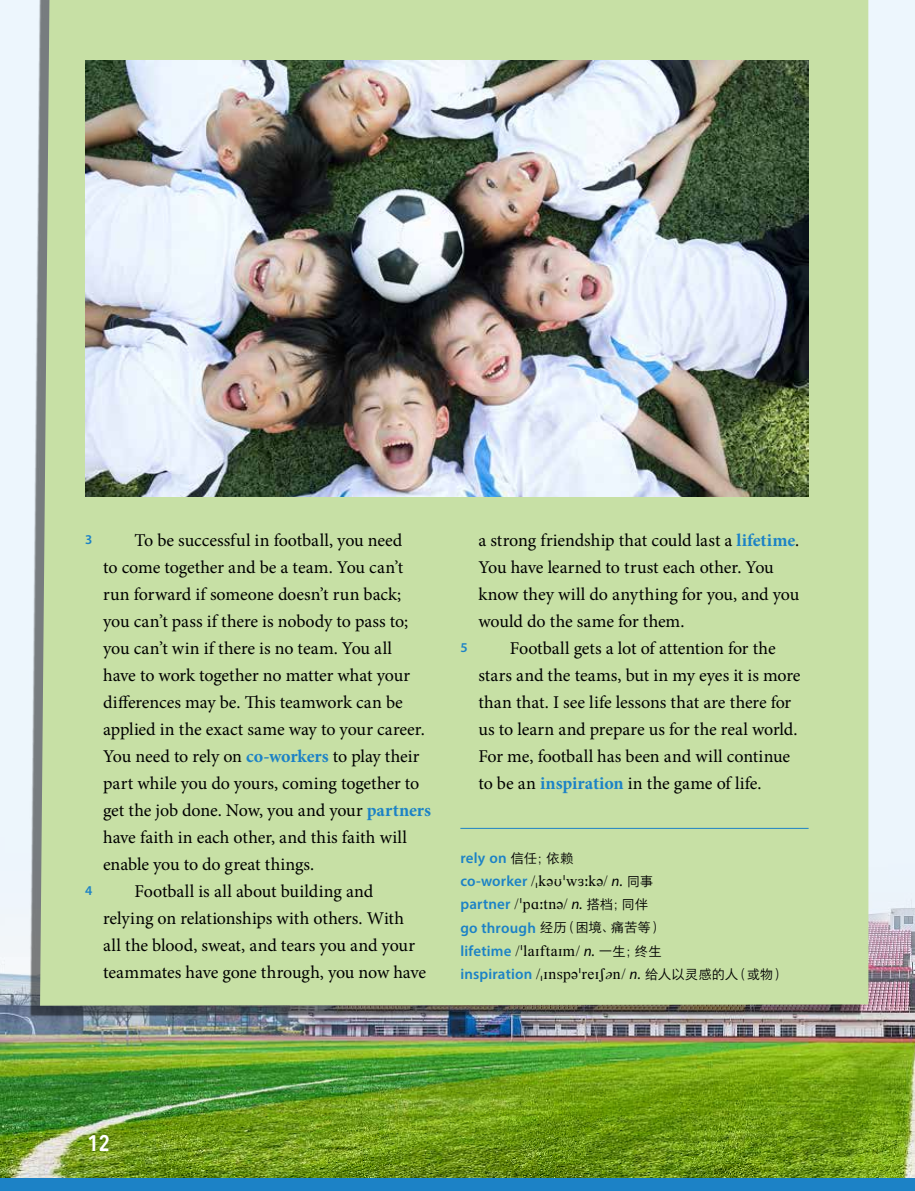
<style>
.page{position:relative;width:915px;height:1191px;background:#fff}
.page>*{position:absolute;margin:0;border:0;box-sizing:border-box;transform-origin:0 0}
.t1{font:600 22.5px "Avenir Next Condensed";color:#fff}
.t2{font:18px/27px "Minion Pro";letter-spacing:-.005em;color:#000}
.t3{font:15px/23.2px "Fltrp Phonetic IPAPSMT";letter-spacing:.025em;color:#000}
.t4{font:600 15px "Myriad Pro";letter-spacing:.015em;color:#1c82c6}
.t5{font:13.5px "FZYOUHS 506 L GB1 0";letter-spacing:-.01em;color:#000}
.t6{font:600 13.5px "Myriad Pro";color:#1c82c6}
.s1{font-weight:700;color:#1c82c6}
.s2{font-family:"FZYOUHS 506 L GB1 0";font-weight:400;font-size:13.5px;color:#000}
.s3{font-family:"Myriad Pro";font-weight:600;color:#1c82c6}
.s4{font-family:"Myriad Pro";font-style:italic}
.s5{font-family:"FZYOUHS 506 L GB1 0";font-size:13.5px}
.s6{font-family:"Myriad Pro";font-weight:600;font-size:15px;color:#1c82c6}
</style>
<div class="page">
<div style="left:0;top:0;width:914px;height:1191px;background:#edf6fd"></div>
<img style="left:0;top:671px;width:914px;height:507px">
<svg style="left:914px;top:1178px;width:1px;height:13px"></svg>
<div style="left:30px;top:0;width:830px;height:1016px;background:#000;opacity:.5"></div>
<div style="left:40px;top:0;width:828px;height:1005px;background:#c7e0a5"></div>
<div style="left:0;top:1178px;width:914px;height:13px;background:#1c82c6"></div>
<hr style="left:460px;top:828px;width:348px;height:1px;background:#1c82c6">
<img style="left:85px;top:60px;width:723px;height:436px">
<p class="t6" style="left:85px;top:531px;width:9px">3</p>
<p class="t2" style="left:103px;top:526px;width:329px;text-indent:32px">To be successful in football, you need<br>to come together and be a team. You can’t run forward if someone doesn’t run back; you can’t pass if there is nobody to pass to; you can’t win if there is no team. You all<br>have to work together no matter what your differences may be. This teamwork can be applied in the exact same way to your career.<br>You need to rely on <span class="s1">co-workers</span> to play their part while you do yours, coming together to get the job done. Now, you and your <span class="s1">partners </span>have faith in each other, and this faith will enable you to do great things.</p>
<p class="t6" style="left:85px;top:882px;width:9px">4</p>
<p class="t2" style="left:103px;top:877px;width:324px;text-indent:32px">Football is all about building and relying on relationships with others. With all the blood, sweat, and tears you and your teammates have gone through, you now have</p>
<p class="t2" style="left:478px;top:526px;width:322px">a strong friendship that could last a <span class="s1">lifetime</span>.<br>You have learned to trust each other. You know they will do anything for you, and you would do the same for them.</p>
<p class="t6" style="left:460px;top:639px;width:9px">5</p>
<p class="t2" style="left:478px;top:634px;width:323px;text-indent:32px">Football gets a lot of attention for the stars and the teams, but in my eyes it is more than that. I see life lessons that are there for us to learn and prepare us for the real world.<br>For me, football has been and will continue to be an <span class="s1">inspiration</span> in the game of life.</p>
<p class="t4" style="left:460px;top:848px;width:115px">rely on <span class="s2">信任；依赖</span></p>
<p class="t3" style="left:460px;top:869px;width:194px"><span class="s3">co-worker</span> /8k@U9w%:k@/ <span class="s4">n.</span> <span class="s5">同事</span><span class="s3">partner</span> /9pA:tn@/ <span class="s4">n.</span> <span class="s5">搭档；同伴</span></p>
<p class="t5" style="left:460px;top:920px;width:203px"><span class="s6">go through</span> 经历（困境、痛苦等）</p>
<p class="t3" style="left:460px;top:939px;width:325px"><span class="s3">lifetime</span> /9laIftaIm/ <span class="s4">n.</span> <span class="s5">一生；终生<br></span><span class="s3">inspiration</span> /8Insp@9reISFn/ <span class="s4">n.</span> <span class="s5">给人以灵感的人（或物）</span></p>
<p class="t1" style="left:88px;top:1123px;width:24px">12</p>
</div>
